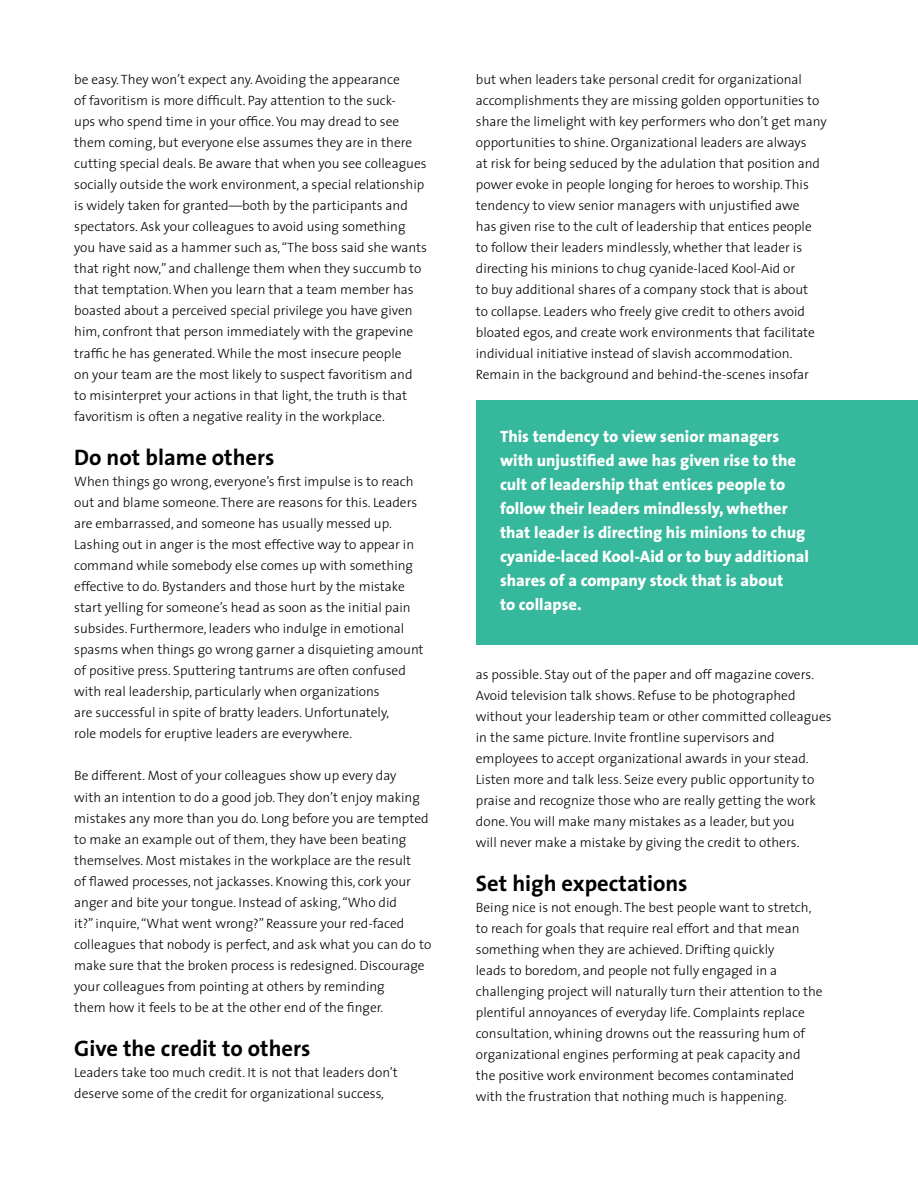
<style>
.page{position:relative;width:918px;height:1188px;background:#fff}
.page>*{position:absolute;margin:0;border:0;box-sizing:border-box;transform-origin:0 0}
.t1{font:700 22.5px "The Sans";color:#000}
.t2{font:800 16.5px/24px "The Sans";color:#fff}
.t3{font:300 13.5px/21px "The Sans";color:#000}
</style>
<div class="page">
<div style="left:476px;top:401px;width:442px;height:244px;background:#35b89b"></div>
<p class="t3" style="left:74px;top:69px;width:354px">be easy. They won’t expect any. Avoiding the appearance<br>of favoritism is more difficult. Pay attention to the suck-<br>ups who spend time in your office. You may dread to see them coming, but everyone else assumes they are in there cutting special deals. Be aware that when you see colleagues socially outside the work environment, a special relationship is widely taken for granted—both by the participants and spectators. Ask your colleagues to avoid using something you have said as a hammer such as, “The boss said she wants that right now,” and challenge them when they succumb to that temptation. When you learn that a team member has boasted about a perceived special privilege you have given him, confront that person immediately with the grapevine traffic he has generated. While the most insecure people<br>on your team are the most likely to suspect favoritism and to misinterpret your actions in that light, the truth is that favoritism is often a negative reality in the workplace.</p>
<h1 class="t1" style="left:74px;top:443px;width:202px">Do not blame others</h1>
<p class="t3" style="left:74px;top:471px;width:351px">When things go wrong, everyone’s first impulse is to reach out and blame someone. There are reasons for this. Leaders are embarrassed, and someone has usually messed up.<br>Lashing out in anger is the most effective way to appear in command while somebody else comes up with something effective to do. Bystanders and those hurt by the mistake start yelling for someone’s head as soon as the initial pain subsides. Furthermore, leaders who indulge in emotional spasms when things go wrong garner a disquieting amount of positive press. Sputtering tantrums are often confused with real leadership, particularly when organizations<br>are successful in spite of bratty leaders. Unfortunately,<br>role models for eruptive leaders are everywhere.</p>
<p class="t3" style="left:74px;top:766px;width:359px">Be different. Most of your colleagues show up every day<br>with an intention to do a good job. They don’t enjoy making mistakes any more than you do. Long before you are tempted to make an example out of them, they have been beating themselves. Most mistakes in the workplace are the result<br>of flawed processes, not jackasses. Knowing this, cork your anger and bite your tongue. Instead of asking, “Who did<br>it?” inquire, “What went wrong?” Reassure your red-faced colleagues that nobody is perfect, and ask what you can do to make sure that the broken process is redesigned. Discourage your colleagues from pointing at others by reminding<br>them how it feels to be at the other end of the finger.</p>
<h1 class="t1" style="left:74px;top:1034px;width:238px">Give the credit to others</h1>
<p class="t3" style="left:74px;top:1062px;width:325px">Leaders take too much credit. It is not that leaders don’t deserve some of the credit for organizational success,</p>
<p class="t3" style="left:476px;top:69px;width:353px">but when leaders take personal credit for organizational accomplishments they are missing golden opportunities to share the limelight with key performers who don’t get many opportunities to shine. Organizational leaders are always<br>at risk for being seduced by the adulation that position and power evoke in people longing for heroes to worship. This tendency to view senior managers with unjustified awe<br>has given rise to the cult of leadership that entices people to follow their leaders mindlessly, whether that leader is directing his minions to chug cyanide-laced Kool-Aid or<br>to buy additional shares of a company stock that is about<br>to collapse. Leaders who freely give credit to others avoid bloated egos, and create work environments that facilitate individual initiative instead of slavish accommodation.<br>Remain in the background and behind-the-scenes insofar</p>
<p class="t2" style="left:500px;top:424px;width:310px">This tendency to view senior managers with unjustified awe has given rise to the cult of leadership that entices people to follow their leaders mindlessly, whether that leader is directing his minions to chug cyanide-laced Kool-Aid or to buy additional shares of a company stock that is about<br>to collapse.</p>
<p class="t3" style="left:476px;top:664px;width:357px">as possible. Stay out of the paper and off magazine covers.<br>Avoid television talk shows. Refuse to be photographed without your leadership team or other committed colleagues in the same picture. Invite frontline supervisors and employees to accept organizational awards in your stead.<br>Listen more and talk less. Seize every public opportunity to praise and recognize those who are really getting the work done. You will make many mistakes as a leader, but you<br>will never make a mistake by giving the credit to others.</p>
<h1 class="t1" style="left:476px;top:869px;width:213px">Set high expectations</h1>
<p class="t3" style="left:476px;top:897px;width:348px">Being nice is not enough. The best people want to stretch, to reach for goals that require real effort and that mean something when they are achieved. Drifting quickly<br>leads to boredom, and people not fully engaged in a challenging project will naturally turn their attention to the plentiful annoyances of everyday life. Complaints replace consultation, whining drowns out the reassuring hum of organizational engines performing at peak capacity and the positive work environment becomes contaminated with the frustration that nothing much is happening.</p>
</div>
